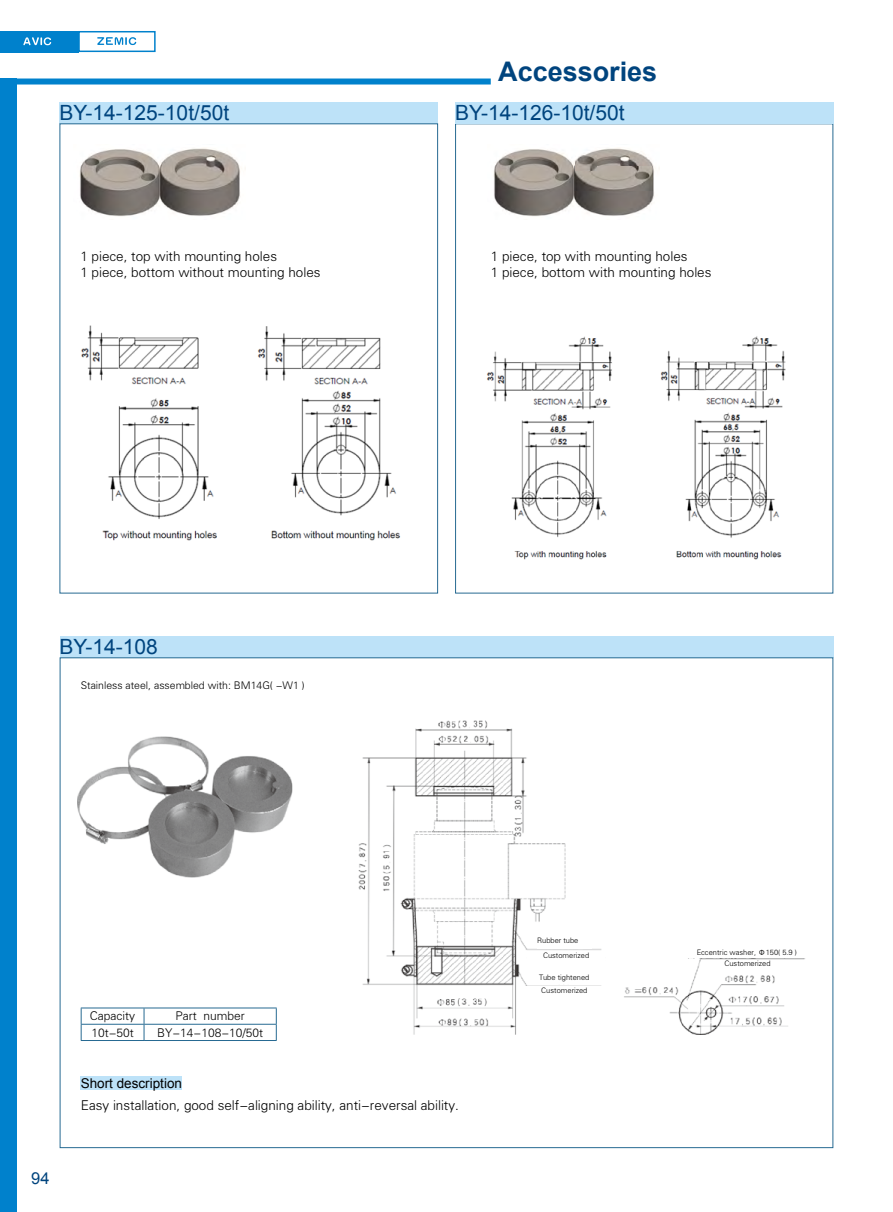
<style>
.page{position:relative;width:893px;height:1212px;background:#fff}
.page>*{position:absolute;margin:0;border:0;box-sizing:border-box;transform-origin:0 0}
.t1{font:700 27px "Arial";color:#00447e}
.t2{font:21px "Arial";color:#00447e}
.t3{font:16.5px "Arial";color:#00447e}
.t4{font:13.5px/16.2px "FZXH1 K GBK1 0";color:#000}
.t5{font:13.5px "Arial";color:#000}
.t6{font:12px "FZXH1 K GBK1 0";color:#000}
.t7{font:10.5px "FZXH1 K GBK1 0";color:#000}
.t8{font:7.5px/13.2px "FZXH1 K GBK1 0";color:#000;text-align:center}
</style>
<div class="page">
<div style="left:0;top:79px;width:17px;height:1133px;background:#0081cc"></div>
<div style="left:0;top:79px;width:491px;height:6px;background:#0081cc"></div>
<div style="left:78px;top:31px;width:78px;height:21px;border:2px solid #0081cc"></div>
<div style="left:0;top:31px;width:79px;height:21px;background:#0081cc"></div>
<svg style="left:97px;top:37px;width:39px;height:8px"></svg>
<svg style="left:23px;top:37px;width:28px;height:8px"></svg>
<div style="left:60px;top:102px;width:378px;height:21px;background:#bde2f8"></div>
<div style="left:60px;top:636px;width:773px;height:21px;background:#bde2f8"></div>
<div style="left:81px;top:1076px;width:101px;height:14px;background:#bde2f8"></div>
<div style="left:455px;top:102px;width:378px;height:21px;background:#bde2f8"></div>
<img style="left:77px;top:736px;width:216px;height:142px">
<hr style="left:81px;top:1007px;width:63px;height:1px;background:#276a92">
<hr style="left:144px;top:1007px;width:133px;height:1px;background:#276a92">
<hr style="left:81px;top:1024px;width:63px;height:1px;background:#276a92">
<svg style="left:81px;top:1008px;width:1px;height:32px"></svg>
<hr style="left:144px;top:1024px;width:133px;height:1px;background:#276a92">
<svg style="left:144px;top:1008px;width:1px;height:32px"></svg>
<svg style="left:276px;top:1008px;width:1px;height:32px"></svg>
<hr style="left:81px;top:1040px;width:63px;height:1px;background:#276a92">
<hr style="left:144px;top:1040px;width:133px;height:1px;background:#276a92">
<img style="left:358px;top:720px;width:447px;height:314px">
<div style="left:539px;top:973px;width:54px;height:11px;background:#fff"></div>
<div style="left:522px;top:986px;width:85px;height:11px;background:#fff"></div>
<div style="left:685px;top:948px;width:123px;height:10px;background:#fff"></div>
<div style="left:705px;top:959px;width:85px;height:11px;background:#fff"></div>
<div style="left:527px;top:951px;width:78px;height:12px;background:#fff"></div>
<div style="left:537px;top:936px;width:54px;height:12px;background:#fff"></div>
<img style="left:79px;top:148px;width:161px;height:69px">
<img style="left:493px;top:148px;width:161px;height:69px">
<img style="left:574px;top:166px;width:79px;height:24px">
<img style="left:576px;top:156px;width:21px;height:15px">
<img style="left:81px;top:325px;width:320px;height:216px">
<img style="left:486px;top:336px;width:300px;height:224px">
<h2 class="t2" style="left:60px;top:99px;width:171px">BY-14-125-10t/50t</h2>
<h1 class="t1" style="left:498px;top:54px;width:161px">Accessories</h1>
<h2 class="t2" style="left:455px;top:99px;width:171px">BY-14-126-10t/50t</h2>
<p class="t4" style="left:80px;top:249px;width:242px">1 piece, top with mounting holes<br>1 piece, bottom without mounting holes</p>
<p class="t4" style="left:491px;top:249px;width:222px">1 piece, top with mounting holes<br>1 piece, bottom with mounting holes</p>
<h2 class="t2" style="left:60px;top:633px;width:100px">BY-14-108</h2>
<p class="t7" style="left:81px;top:680px;width:225px">Stainless ateel, assembled with: BM14G( -W1 )</p>
<p class="t3" style="left:31px;top:1167px;width:20px">94</p>
<p class="t6" style="left:90px;top:1010px;width:47px">Capacity</p>
<p class="t6" style="left:176px;top:1010px;width:71px">Part number</p>
<p class="t6" style="left:91px;top:1026px;width:44px">10t-50t</p>
<p class="t6" style="left:157px;top:1026px;width:108px">BY-14-108-10/50t</p>
<p class="t5" style="left:81px;top:1074px;width:103px">Short description</p>
<p class="t4" style="left:81px;top:1098px;width:380px">Easy installation, good self-aligning ability, anti-reversal ability.</p>
<p class="t8" style="left:537px;top:933px;width:43px">Rubber tube</p>
<p class="t8" style="left:543px;top:948px;width:48px">Customerized</p>
<p class="t8" style="left:539px;top:971px;width:52px">Tube tightened<br>Customerized</p>
<p class="t8" style="left:697px;top:946px;width:102px;line-height:11.6px">Eccentric washer, Φ150( 5.9 )<br>Customerized</p>
</div>
